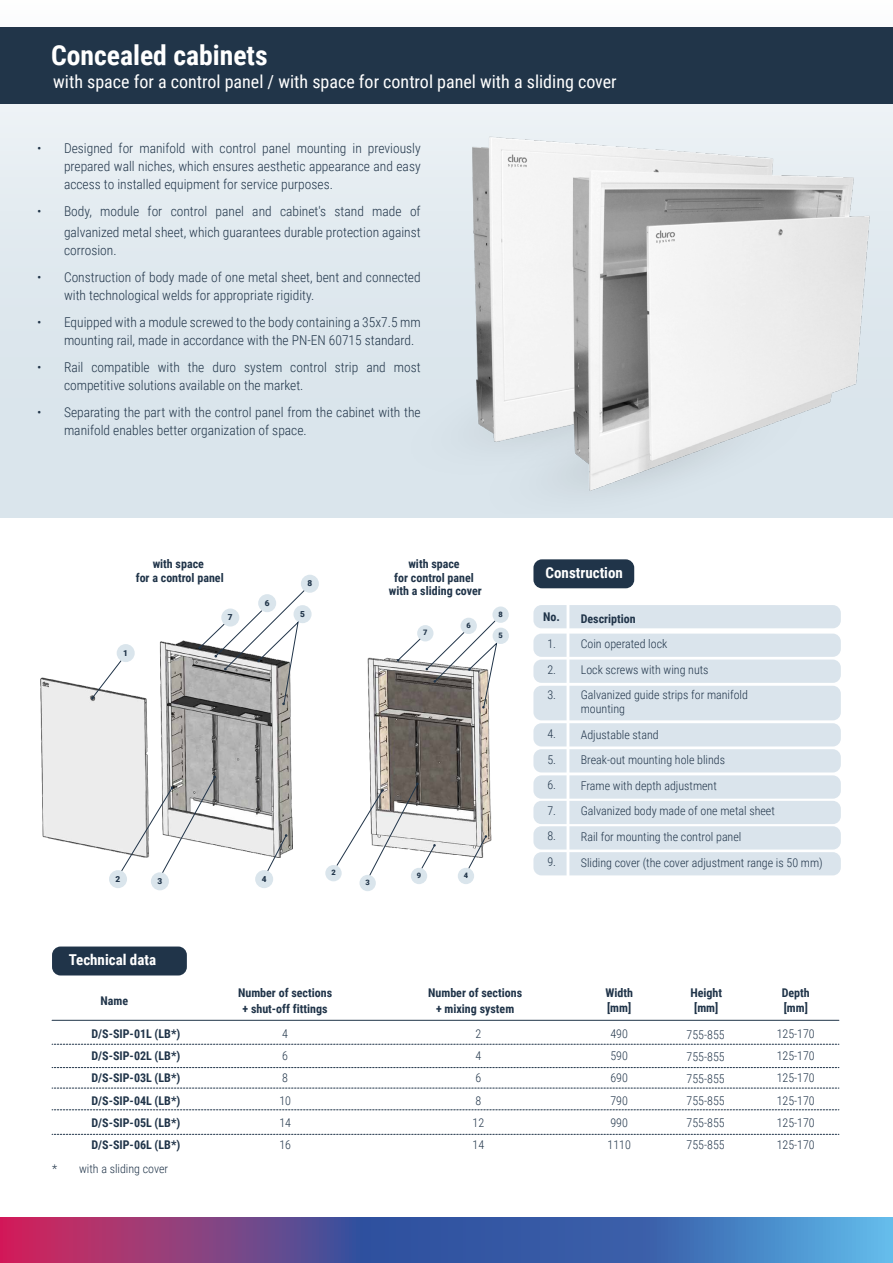
<style>
.page{position:relative;width:893px;height:1263px;background:#fff}
.page>*{position:absolute;margin:0;border:0;box-sizing:border-box;transform-origin:0 0}
.t1{font:700 27.6px "Roboto Condensed";color:#fff}
.t2{font:18px "Roboto Condensed";color:#fff}
.t3{font:700 15px "Roboto Condensed";color:#fff}
.t4{font:300 13.5px/18px "Roboto Condensed";color:#213549}
.t5{font:300 12px/25.7px "Roboto Condensed";color:#203449;text-align:justify}
.t6{font:700 12px/14.4px "Roboto Condensed";color:#203449;text-align:center}
.t7{font:900 8.25px "Roboto";color:#203449}
.t8{font:900 7.5px "Roboto";color:#203449}
</style>
<div class="page">
<svg style="left:0;top:1218px;width:893px;height:45px;background:#5e5c9e"></svg>
<img style="left:368px;top:658px;width:124px;height:199px">
<div style="left:359px;top:875px;width:17px;height:16px;background:#dae5ec;border-radius:50%"></div>
<div style="left:458px;top:868px;width:16px;height:16px;background:#dae5ec;border-radius:50%"></div>
<div style="left:460px;top:618px;width:17px;height:16px;background:#dae5ec;border-radius:50%"></div>
<div style="left:492px;top:606px;width:17px;height:17px;background:#dae5ec;border-radius:50%"></div>
<div style="left:493px;top:628px;width:16px;height:16px;background:#dae5ec;border-radius:50%"></div>
<svg style="left:397px;top:620px;width:101px;height:88px"></svg>
<svg style="left:468px;top:835px;width:19px;height:34px"></svg>
<div style="left:411px;top:868px;width:16px;height:16px;background:#dae5ec;border-radius:50%"></div>
<div style="left:325px;top:865px;width:17px;height:16px;background:#dae5ec;border-radius:50%"></div>
<svg style="left:336px;top:783px;width:100px;height:93px"></svg>
<div style="left:52px;top:946px;width:135px;height:29px;background:#203449;border-radius:9px"></div>
<div style="left:533px;top:605px;width:308px;height:23px;background:#dae4ec;border-radius:8px"></div>
<div style="left:533px;top:634px;width:308px;height:23px;background:#dae4ec;border-radius:8px"></div>
<div style="left:533px;top:659px;width:308px;height:24px;background:#dae4ec;border-radius:8px"></div>
<div style="left:533px;top:686px;width:308px;height:34px;background:#dae4ec;border-radius:8px"></div>
<div style="left:533px;top:723px;width:308px;height:23px;background:#dae4ec;border-radius:8px"></div>
<div style="left:533px;top:749px;width:308px;height:23px;background:#dae4ec;border-radius:8px"></div>
<div style="left:533px;top:775px;width:308px;height:24px;background:#dae4ec;border-radius:8px"></div>
<div style="left:533px;top:801px;width:308px;height:23px;background:#dae4ec;border-radius:8px"></div>
<div style="left:533px;top:826px;width:308px;height:23px;background:#dae4ec;border-radius:8px"></div>
<div style="left:533px;top:852px;width:308px;height:23px;background:#dae4ec;border-radius:8px"></div>
<hr style="left:567px;top:599px;width:2px;height:280px;background:#fff">
<hr style="left:52px;top:1020px;width:787px;height:1px;background:#203449">
<svg style="left:52px;top:1044px;width:787px;height:1px"></svg>
<svg style="left:52px;top:1067px;width:787px;height:1px"></svg>
<svg style="left:52px;top:1088px;width:787px;height:1px"></svg>
<svg style="left:52px;top:1109px;width:787px;height:1px"></svg>
<svg style="left:52px;top:1134px;width:787px;height:1px"></svg>
<svg style="left:0;top:103px;width:893px;height:414px;background:#dee7ed"></svg>
<div style="left:0;top:27px;width:893px;height:76px;background:#213549"></div>
<div style="left:533px;top:559px;width:101px;height:29px;background:#203449;border-radius:9px"></div>
<img style="left:41px;top:640px;width:251px;height:216px">
<div style="left:117px;top:644px;width:18px;height:18px;background:#dae5ec;border-radius:50%"></div>
<div style="left:109px;top:870px;width:18px;height:18px;background:#dae5ec;border-radius:50%"></div>
<div style="left:151px;top:872px;width:18px;height:18px;background:#dae5ec;border-radius:50%"></div>
<div style="left:255px;top:870px;width:18px;height:18px;background:#dae5ec;border-radius:50%"></div>
<div style="left:301px;top:575px;width:18px;height:18px;background:#dae5ec;border-radius:50%"></div>
<div style="left:294px;top:605px;width:18px;height:18px;background:#dae5ec;border-radius:50%"></div>
<svg style="left:91px;top:660px;width:31px;height:39px"></svg>
<svg style="left:198px;top:590px;width:107px;height:115px"></svg>
<svg style="left:267px;top:834px;width:20px;height:37px"></svg>
<svg style="left:121px;top:776px;width:95px;height:98px"></svg>
<img style="left:322px;top:108px;width:571px;height:406px">
<h1 class="t1" style="left:51px;top:36px;width:218px">Concealed cabinets</h1>
<h2 class="t2" style="left:53px;top:69px;width:565px">with space for a control panel / with space for control panel with a sliding cover</h2>
<p class="t4" style="left:64px;top:139px;width:358px;text-align:justify;text-indent:-27px">• Designed for manifold with control panel mounting in previously prepared wall niches, which ensures aesthetic appearance and easy access to installed equipment for service purposes.</p>
<p class="t4" style="left:37px;top:200px;width:385px;line-height:21px;text-align:right">• Body, module for control panel and cabinet's stand made of galvanized metal sheet, which guarantees durable protection against</p>
<p class="t4" style="left:64px;top:241px;width:54px">corrosion.</p>
<p class="t4" style="left:64px;top:268px;width:358px;text-indent:-27px">• Construction of body made of one metal sheet, bent and connected with technological welds for appropriate rigidity.</p>
<p class="t4" style="left:64px;top:313px;width:358px;text-indent:-27px">• Equipped with a module screwed to the body containing a 35x7.5 mm mounting rail, made in accordance with the PN-EN 60715 standard.</p>
<p class="t4" style="left:64px;top:358px;width:358px;text-indent:-27px">• Rail compatible with the duro system control strip and most competitive solutions available on the market.</p>
<p class="t4" style="left:64px;top:403px;width:358px;text-indent:-27px">• Separating the part with the control panel from the cabinet with the manifold enables better organization of space.</p>
<p class="t7" style="left:123px;top:647px;width:6px">1</p>
<p class="t6" style="left:136px;top:557px;width:89px;line-height:13.5px">with space<br>for a control panel</p>
<p class="t6" style="left:389px;top:557px;width:95px;line-height:13.5px">with space<br>for control panel with a sliding cover</p>
<p class="t7" style="left:307px;top:577px;width:6px">8</p>
<p class="t7" style="left:265px;top:597px;width:6px">6</p>
<p class="t7" style="left:228px;top:611px;width:6px">7</p>
<p class="t7" style="left:300px;top:608px;width:6px">5</p>
<p class="t8" style="left:423px;top:627px;width:6px">7</p>
<p class="t8" style="left:466px;top:620px;width:6px">6</p>
<p class="t8" style="left:498px;top:609px;width:6px">8</p>
<p class="t8" style="left:499px;top:630px;width:6px">5</p>
<p class="t7" style="left:116px;top:873px;width:6px">2</p>
<p class="t7" style="left:158px;top:875px;width:6px">3</p>
<p class="t7" style="left:262px;top:873px;width:6px">4</p>
<p class="t3" style="left:69px;top:949px;width:89px">Technical data</p>
<p class="t8" style="left:331px;top:867px;width:6px">2</p>
<p class="t8" style="left:365px;top:877px;width:6px">3</p>
<p class="t8" style="left:417px;top:870px;width:6px">9</p>
<p class="t8" style="left:464px;top:870px;width:6px">4</p>
<p class="t3" style="left:546px;top:562px;width:79px">Construction</p>
<p class="t6" style="left:543px;top:609px;width:18px">No.</p>
<p class="t5" style="left:547px;top:631px;width:10px">1.<br>2.<br>3.</p>
<p class="t5" style="left:547px;top:720px;width:10px">4.<br>5.<br>6.<br>7.<br>8.<br>9.</p>
<p class="t6" style="left:581px;top:611px;width:57px">Description</p>
<p class="t5" style="left:581px;top:631px;width:169px;text-align:left">Coin operated lock<br>Lock screws with wing nuts<br>Galvanized guide strips for manifold</p>
<p class="t5" style="left:581px;top:695px;width:243px;text-align:left">mounting<br>Adjustable stand<br>Break-out mounting hole blinds<br>Frame with depth adjustment<br>Galvanized body made of one metal sheet<br>Rail for mounting the control panel<br>Sliding cover (the cover adjustment range is 50 mm)</p>
<p class="t6" style="left:101px;top:993px;width:29px">Name</p>
<p class="t6" style="left:238px;top:984px;width:96px;line-height:16.2px">Number of sections + shut-off fittings</p>
<p class="t6" style="left:428px;top:984px;width:96px;line-height:16.2px">Number of sections + mixing system</p>
<p class="t6" style="left:605px;top:985px;width:29px;text-align:left">Width [mm]</p>
<p class="t6" style="left:690px;top:985px;width:33px">Height [mm]</p>
<p class="t6" style="left:782px;top:985px;width:30px;text-align:left">Depth [mm]</p>
<p class="t6" style="left:91px;top:1026px;width:90px">D/S-SIP-01L (LB*)</p>
<p class="t5" style="left:282px;top:1020px;width:7px">4</p>
<p class="t5" style="left:475px;top:1020px;width:7px">2</p>
<p class="t5" style="left:610px;top:1020px;width:19px">490</p>
<p class="t5" style="left:777px;top:1020px;width:40px">125-170</p>
<p class="t5" style="left:687px;top:1023px;width:40px;line-height:22.2px">755-855<br>755-855<br>755-855<br>755-855<br>755-855<br>755-855</p>
<p class="t6" style="left:91px;top:1048px;width:90px">D/S-SIP-02L (LB*)</p>
<p class="t5" style="left:282px;top:1043px;width:7px">6</p>
<p class="t5" style="left:475px;top:1043px;width:7px">4</p>
<p class="t5" style="left:610px;top:1043px;width:19px">590</p>
<p class="t5" style="left:777px;top:1043px;width:40px">125-170</p>
<p class="t6" style="left:91px;top:1070px;width:90px">D/S-SIP-03L (LB*)</p>
<p class="t5" style="left:282px;top:1065px;width:7px">8</p>
<p class="t5" style="left:475px;top:1065px;width:7px">6</p>
<p class="t5" style="left:610px;top:1065px;width:19px">690</p>
<p class="t5" style="left:777px;top:1065px;width:40px">125-170</p>
<p class="t6" style="left:91px;top:1093px;width:90px">D/S-SIP-04L (LB*)</p>
<p class="t5" style="left:279px;top:1087px;width:13px">10</p>
<p class="t5" style="left:475px;top:1087px;width:7px">8</p>
<p class="t5" style="left:610px;top:1087px;width:19px">790</p>
<p class="t5" style="left:777px;top:1087px;width:40px">125-170</p>
<p class="t6" style="left:91px;top:1115px;width:90px">D/S-SIP-05L (LB*)</p>
<p class="t5" style="left:279px;top:1109px;width:13px">14</p>
<p class="t5" style="left:473px;top:1109px;width:13px">12</p>
<p class="t5" style="left:610px;top:1109px;width:19px">990</p>
<p class="t5" style="left:777px;top:1109px;width:40px">125-170</p>
<p class="t6" style="left:91px;top:1137px;width:90px">D/S-SIP-06L (LB*)</p>
<p class="t5" style="left:279px;top:1131px;width:13px">16</p>
<p class="t5" style="left:473px;top:1131px;width:13px">14</p>
<p class="t5" style="left:608px;top:1131px;width:25px">1110</p>
<p class="t5" style="left:777px;top:1131px;width:40px">125-170</p>
<p class="t5" style="left:52px;top:1155px;width:118px">* with a sliding cover</p>
</div>
